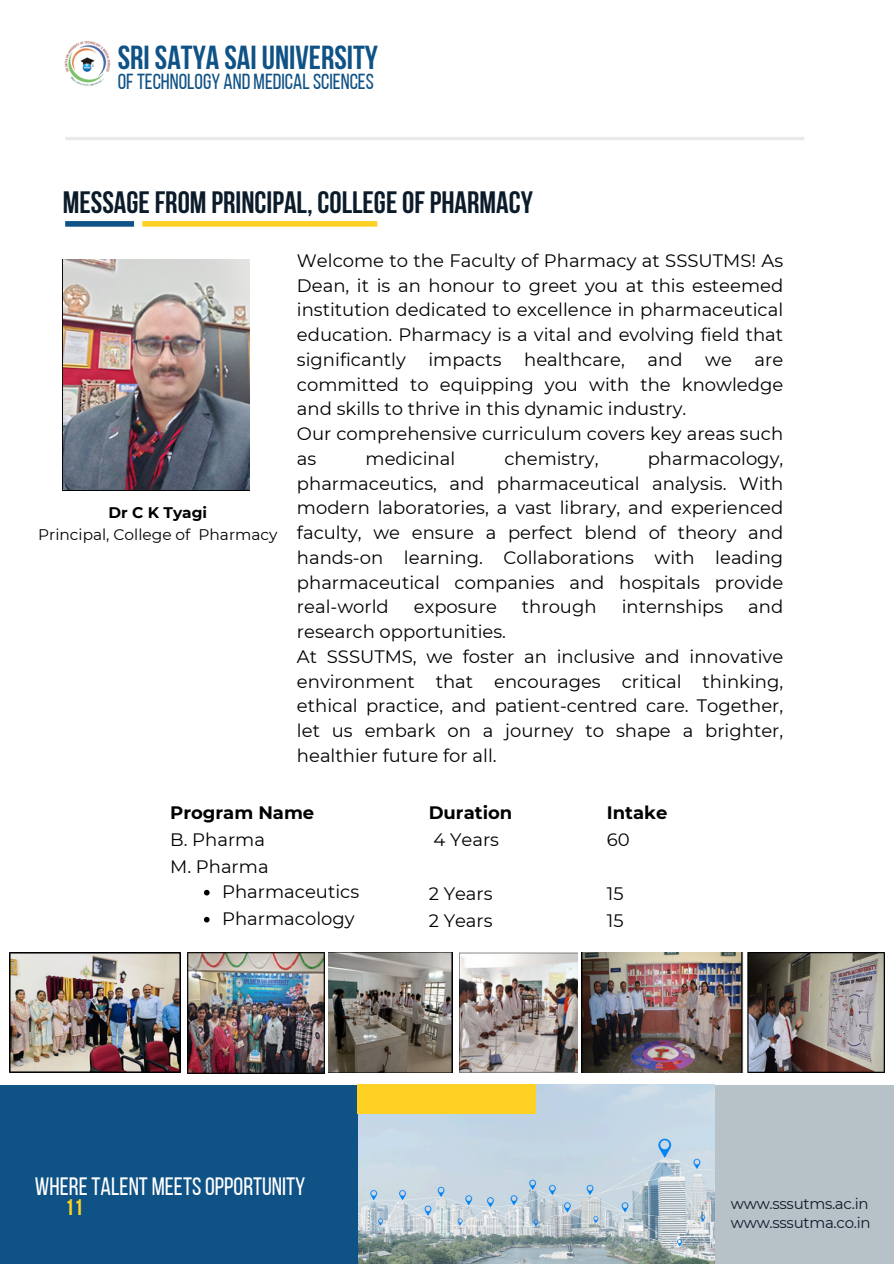
<style>
.page{position:relative;width:894px;height:1264px;background:#fff}
.page>*{position:absolute;margin:0;border:0;box-sizing:border-box;transform-origin:0 0}
.t1{font:700 33.15px "Bebas Neue";color:#0f5286}
.t2{font:700 30.9px "Bebas Neue";color:#0b1b2a}
.t3{font:25.05px "Bebas Neue";color:#fff}
.t4{font:700 22.5px "Bebas Neue";color:#ffd124}
.t5{font:21.75px "Bebas Neue";color:#0f5286}
.t6{font:18px/24.8px "Montserrat";color:#000}
.t7{font:700 18px/27px "Montserrat";color:#000}
.t8{font:15.3px "Montserrat";color:#000}
.t9{font:700 15.3px "Montserrat";color:#000}
.t10{font:15px/19.2px "Montserrat";letter-spacing:-.02em;color:#0b1b2a}
.s1{font-weight:400}
.s2{font-weight:700}
</style>
<div class="page">
<hr style="left:65px;top:137px;width:739px;height:3px;background:#e9e9e9">
<div style="left:142px;top:221px;width:235px;height:6px;background:#ffd124"></div>
<div style="left:65px;top:221px;width:69px;height:6px;background:#0f5286"></div>
<div style="left:714px;top:1084px;width:179px;height:179px;background:#b7c1c8"></div>
<div style="left:0;top:1084px;width:358px;height:179px;background:#0f5286"></div>
<img style="left:359px;top:1084px;width:355px;height:179px">
<div style="left:357px;top:1084px;width:179px;height:29px;background:#ffd124"></div>
<img style="left:63px;top:259px;width:186px;height:231px">
<img style="left:459px;top:952px;width:118px;height:120px">
<img style="left:581px;top:952px;width:303px;height:120px">
<img style="left:328px;top:952px;width:125px;height:120px">
<img style="left:187px;top:952px;width:138px;height:121px">
<img style="left:9px;top:952px;width:171px;height:120px">
<svg style="left:204px;top:889px;width:5px;height:6px"></svg>
<svg style="left:204px;top:916px;width:5px;height:6px"></svg>
<img style="left:64px;top:41px;width:47px;height:45px">
<h4 class="t1" style="left:118px;top:44px;width:262px">SRI SATYA SAI UNIVERSITY</h4>
<h4 class="t5" style="left:118px;top:73px;width:257px">OFTECHNOLOGY AND MEDICALSCIENCES</h4>
<h3 class="t2" style="left:63px;top:189px;width:471px">MESSAGEFROM PRINCIPAL, COLLEGEOFPHARMACY</h3>
<p class="t9" style="left:109px;top:503px;width:100px">Dr C K Tyagi</p>
<h1 class="t8" style="left:38px;top:525px;width:241px">Principal, College of Pharmacy</h1>
<h1 class="t6" style="left:297px;top:248px;width:487px;text-align:justify">Welcome to the Faculty of Pharmacy at SSSUTMS! As Dean, it is an honour to greet you at this esteemed institution dedicated to excellence in pharmaceutical education. Pharmacy is a vital and evolving field that significantly</h1>
<h1 class="t6" style="left:428px;top:347px;width:75px">impacts</h1>
<h1 class="t6" style="left:524px;top:347px;width:102px">healthcare,</h1>
<h1 class="t6" style="left:647px;top:347px;width:37px">and</h1>
<h1 class="t6" style="left:705px;top:347px;width:28px">we</h1>
<h1 class="t6" style="left:297px;top:347px;width:487px;text-indent:457px">are committed to equipping you with the knowledge and skills to thrive in this dynamic industry.<br>Our comprehensive curriculum covers key areas such as</h1>
<h1 class="t6" style="left:297px;top:446px;width:487px;text-align:justify;text-indent:350px">pharmacology, pharmaceutics, and pharmaceutical analysis. With modern laboratories, a vast library, and experienced faculty, we ensure a perfect blend of theory and hands-on learning. Collaborations with leading pharmaceutical companies and hospitals provide real-world</h1>
<h1 class="t6" style="left:365px;top:446px;width:91px">medicinal</h1>
<h1 class="t6" style="left:504px;top:446px;width:96px">chemistry,</h1>
<h1 class="t6" style="left:414px;top:594px;width:84px">exposure</h1>
<h1 class="t6" style="left:521px;top:594px;width:76px">through</h1>
<h1 class="t6" style="left:621px;top:594px;width:103px">internships</h1>
<h1 class="t6" style="left:748px;top:594px;width:37px">and</h1>
<h1 class="t6" style="left:297px;top:619px;width:487px">research opportunities.<br>At SSSUTMS, we foster an inclusive and innovative environment that encourages critical thinking, ethical practice, and patient-centred care. Together, let us embark on a journey to shape a brighter, healthier future for all.</h1>
<h4 class="t7" style="left:428px;top:799px;width:85px">Duration<br><span class="s1">4 Years</span></h4>
<p class="t6" style="left:170px;top:799px;width:146px;line-height:27px"><span class="s2">Program Name<br></span>B. Pharma<br>M. Pharma</p>
<p class="t7" style="left:606px;top:799px;width:62px">Intake<br><span class="s1">60</span></p>
<p class="t6" style="left:606px;top:881px;width:18px">15</p>
<h4 class="t6" style="left:606px;top:908px;width:18px">15</h4>
<p class="t6" style="left:222px;top:878px;width:138px">Pharmaceutics</p>
<h4 class="t6" style="left:222px;top:905px;width:134px">Pharmacology</h4>
<p class="t6" style="left:428px;top:880px;width:65px;line-height:27px">2 Years<br>2 Years</p>
<p class="t3" style="left:35px;top:1176px;width:272px">WHERETALENT MEETSOPPORTUNITY</p>
<p class="t4" style="left:65px;top:1197px;width:19px">11</p>
<h4 class="t10" style="left:730px;top:1193px;width:141px">www.sssutms.ac.in www.sssutma.co.in</h4>
</div>
